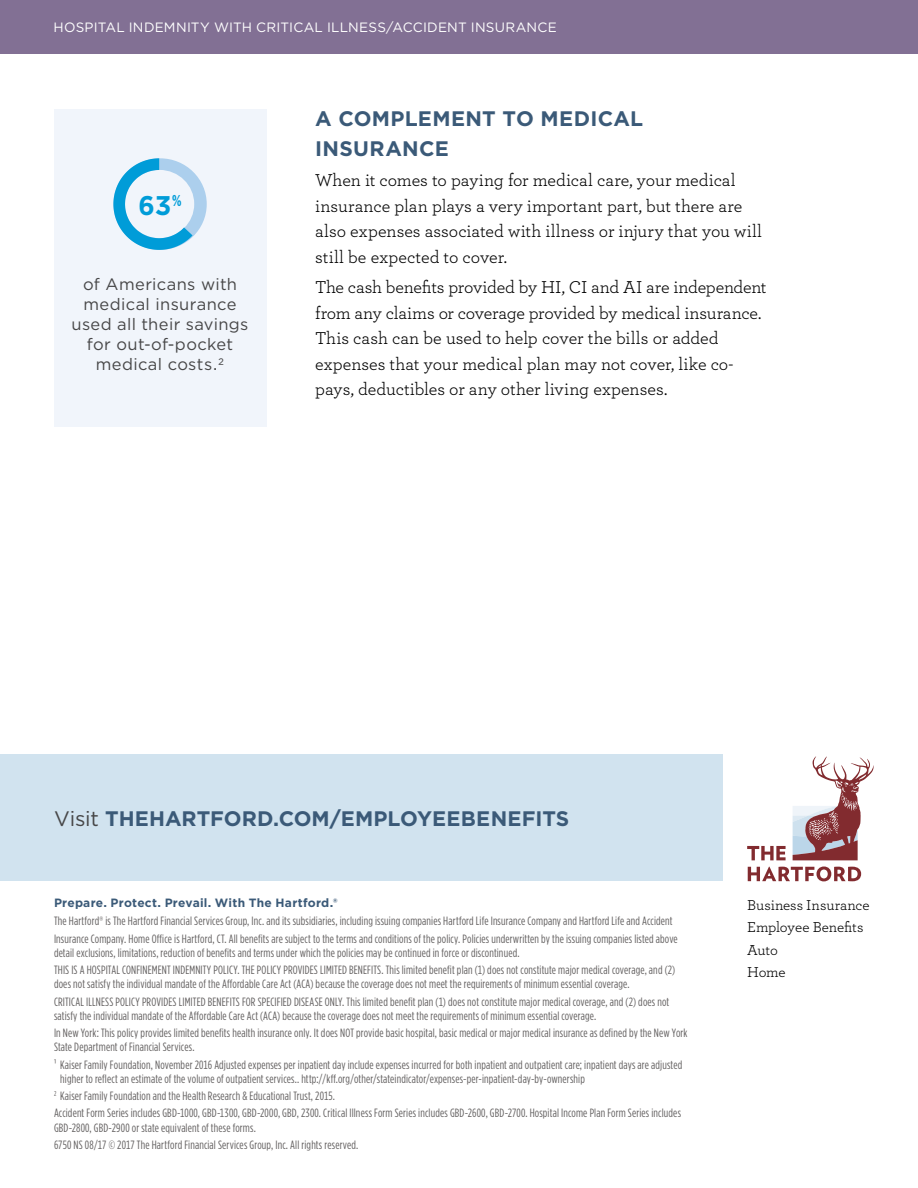
<style>
.page{position:relative;width:918px;height:1188px;background:#fff}
.page>*{position:absolute;margin:0;border:0;box-sizing:border-box;transform-origin:0 0}
.t1{font:700 27px "Gotham";color:#009cd8}
.t2{font:700 21px/30px "Gotham";letter-spacing:.01em;color:#3b5a78}
.t3{font:18px/25.5px "Archer";letter-spacing:-.005em;color:#000}
.t4{font:16.5px/19.8px "Gotham";letter-spacing:.02em;color:#474748;text-align:center}
.t5{font:15px/22.5px "Archer";letter-spacing:-.005em;color:#000}
.t6{font:13.5px "Gotham";letter-spacing:.015em;color:#fff}
.t7{font:12px/17.1px "Gotham Condensed";letter-spacing:.015em;color:#625f5f}
.t8{font:700 12px "Gotham";letter-spacing:.015em;color:#3b5a78}
.s1{font-weight:400;color:#474748}
</style>
<div class="page">
<div style="left:0;top:0;width:918px;height:54px;background:#827094"></div>
<div style="left:0;top:755px;width:723px;height:126px;background:#cee1ee"></div>
<svg style="left:747px;top:846px;width:39px;height:14px"></svg>
<svg style="left:748px;top:867px;width:113px;height:14px"></svg>
<svg style="left:793px;top:756px;width:81px;height:104px"></svg>
<div style="left:54px;top:110px;width:212px;height:317px;background:#f1f5fb"></div>
<svg style="left:113px;top:158px;width:94px;height:92px"></svg>
<p class="t6" style="left:54px;top:19px;width:505px">HOSPITAL INDEMNITY WITH CRITICAL ILLNESS/ACCIDENT INSURANCE</p>
<h1 class="t1" style="left:139px;top:187px;width:45px">63<sup>%</sup></h1>
<h3 class="t4" style="left:72px;top:274px;width:178px">of Americans with medical insurance used all their savings for out-of-pocket medical costs.2</h3>
<h2 class="t2" style="left:315px;top:104px;width:330px">A COMPLEMENT TO MEDICAL<br>INSURANCE</h2>
<h3 class="t3" style="left:315px;top:167px;width:448px">When it comes to paying for medical care, your medical insurance plan plays a very important part, but there are also expenses associated with illness or injury that you will still be expected to cover.</h3>
<p class="t3" style="left:315px;top:274px;width:453px">The cash benefits provided by HI, CI and AI are independent from any claims or coverage provided by medical insurance.<br>This cash can be used to help cover the bills or added expenses that your medical plan may not cover, like co&shy;pays, deductibles or any other living expenses.</p>
<h2 class="t2" style="left:54px;top:804px;width:517px"><span class="s1">Visit</span> THEHARTFORD.COM/EMPLOYEEBENEFITS</h2>
<p class="t8" style="left:54px;top:895px;width:285px">Prepare. Protect. Prevail. With The Hartford.®</p>
<p class="t7" style="left:54px;top:912px;width:625px;line-height:18px">The Hartford® is The Hartford Financial Services Group, Inc. and its subsidiaries, including issuing companies Hartford Life Insurance Company and Hartford Life and Accident<br>Insurance Company. Home Office is Hartford, CT. All benefits are subject to the terms and conditions of the policy. Policies underwritten by the issuing companies listed above</p>
<p class="t7" style="left:54px;top:944px;width:623px">detail exclusions, limitations, reduction of benefits and terms under which the policies may be continued in force or discontinued.<br>THIS IS A HOSPITAL CONFINEMENT INDEMNITY POLICY. THE POLICY PROVIDES LIMITED BENEFITS. This limited benefit plan (1) does not constitute major medical coverage, and (2)</p>
<p class="t7" style="left:54px;top:976px;width:617px">does not satisfy the individual mandate of the Affordable Care Act (ACA) because the coverage does not meet the requirements of minimum essential coverage.<br>CRITICAL ILLNESS POLICY PROVIDES LIMITED BENEFITS FOR SPECIFIED DISEASE ONLY. This limited benefit plan (1) does not constitute major medical coverage, and (2) does not</p>
<p class="t7" style="left:54px;top:1007px;width:635px">satisfy the individual mandate of the Affordable Care Act (ACA) because the coverage does not meet the requirements of minimum essential coverage.<br>In New York: This policy provides limited benefits health insurance only. It does NOT provide basic hospital, basic medical or major medical insurance as defined by the New York</p>
<p class="t7" style="left:54px;top:1039px;width:630px">State Department of Financial Services.<br>¹ Kaiser Family Foundation, November 2016 Adjusted expenses per inpatient day include expenses incurred for both inpatient and outpatient care; inpatient days are adjusted</p>
<p class="t7" style="left:54px;top:1070px;width:629px;text-indent:6px">higher to reflect an estimate of the volume of outpatient services.. http://kff.org/other/stateindicator/expenses-per-inpatient-day-by-ownership<br><sup>2</sup> Kaiser Family Foundation and the Health Research &amp; Educational Trust, 2015.<br>Accident Form Series includes GBD-1000, GBD-1300, GBD-2000, GBD, 2300. Critical Illness Form Series includes GBD-2600, GBD-2700. Hospital Income Plan Form Series includes</p>
<p class="t7" style="left:54px;top:1119px;width:306px">GBD-2800, GBD-2900 or state equivalent of these forms.<br>6750 NS 08/17 © 2017 The Hartford Financial Services Group, Inc. All rights reserved.</p>
<p class="t5" style="left:747px;top:893px;width:124px">Business Insurance<br>Employee Benefits<br>Auto<br>Home</p>
</div>
